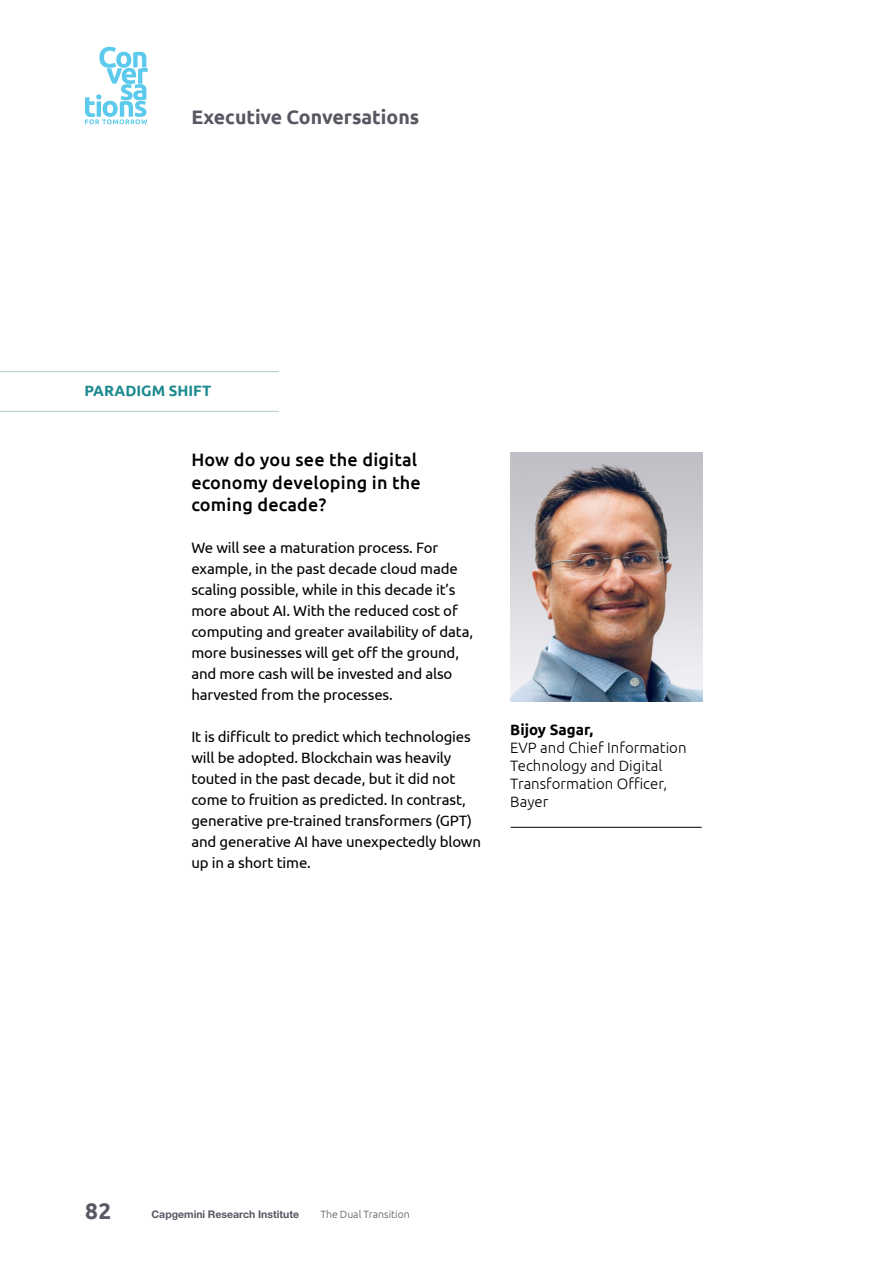
<style>
.page{position:relative;width:893px;height:1263px;background:#fff}
.page>*{position:absolute;margin:0;border:0;box-sizing:border-box;transform-origin:0 0}
.t1{font:700 22.5px "Ubuntu";color:#5a5662}
.t2{font:700 19.5px "Ubuntu";color:#5a5662}
.t3{font:500 18px/22.5px "Ubuntu";letter-spacing:.01em;color:#000}
.t4{font:15px/21px "Ubuntu";letter-spacing:-.01em;color:#000}
.t5{font:300 15px/18px "Ubuntu";color:#000}
.t6{font:700 15px "Ubuntu";color:#1d8a8f}
.t7{font:700 15px "Ubuntu";color:#000}
.t8{font:700 10.5px "Helvetica Neue LT Std";color:#5a5662}
.t9{font:300 10.5px "Ubuntu";color:#5a5662}
</style>
<div class="page">
<svg style="left:85px;top:47px;width:63px;height:77px"></svg>
<img style="left:511px;top:452px;width:191px;height:249px">
<hr style="left:511px;top:827px;width:191px;height:1px;background:#000">
<hr style="left:0;top:411px;width:279px;height:1px;background:#bbd0d3">
<hr style="left:0;top:371px;width:279px;height:1px;background:#bbd0d3">
<h2 class="t2" style="left:191px;top:106px;width:230px">Executive Conversations</h2>
<p class="t6" style="left:85px;top:382px;width:128px">PARADIGM SHIFT</p>
<p class="t3" style="left:191px;top:448px;width:231px">How do you see the digital economy developing in the coming decade?</p>
<p class="t4" style="left:191px;top:537px;width:283px">We will see a maturation process. For example, in the past decade cloud made scaling possible, while in this decade it’s more about AI. With the reduced cost of computing and greater availability of data, more businesses will get off the ground, and more cash will be invested and also harvested from the processes.</p>
<p class="t4" style="left:191px;top:726px;width:291px">It is difficult to predict which technologies will be adopted. Blockchain was heavily touted in the past decade, but it did not come to fruition as predicted. In contrast, generative pre-trained transformers (GPT) and generative AI have unexpectedly blown up in a short time.</p>
<p class="t7" style="left:510px;top:720px;width:84px">Bijoy Sagar,</p>
<p class="t5" style="left:510px;top:738px;width:178px">EVP and Chief Information<br>Technology and Digital<br>Transformation Officer,<br>Bayer</p>
<h1 class="t1" style="left:85px;top:1197px;width:28px">82</h1>
<p class="t8" style="left:152px;top:1207px;width:149px">Capgemini Research Institute</p>
<p class="t9" style="left:320px;top:1208px;width:91px">The Dual Transition</p>
</div>
